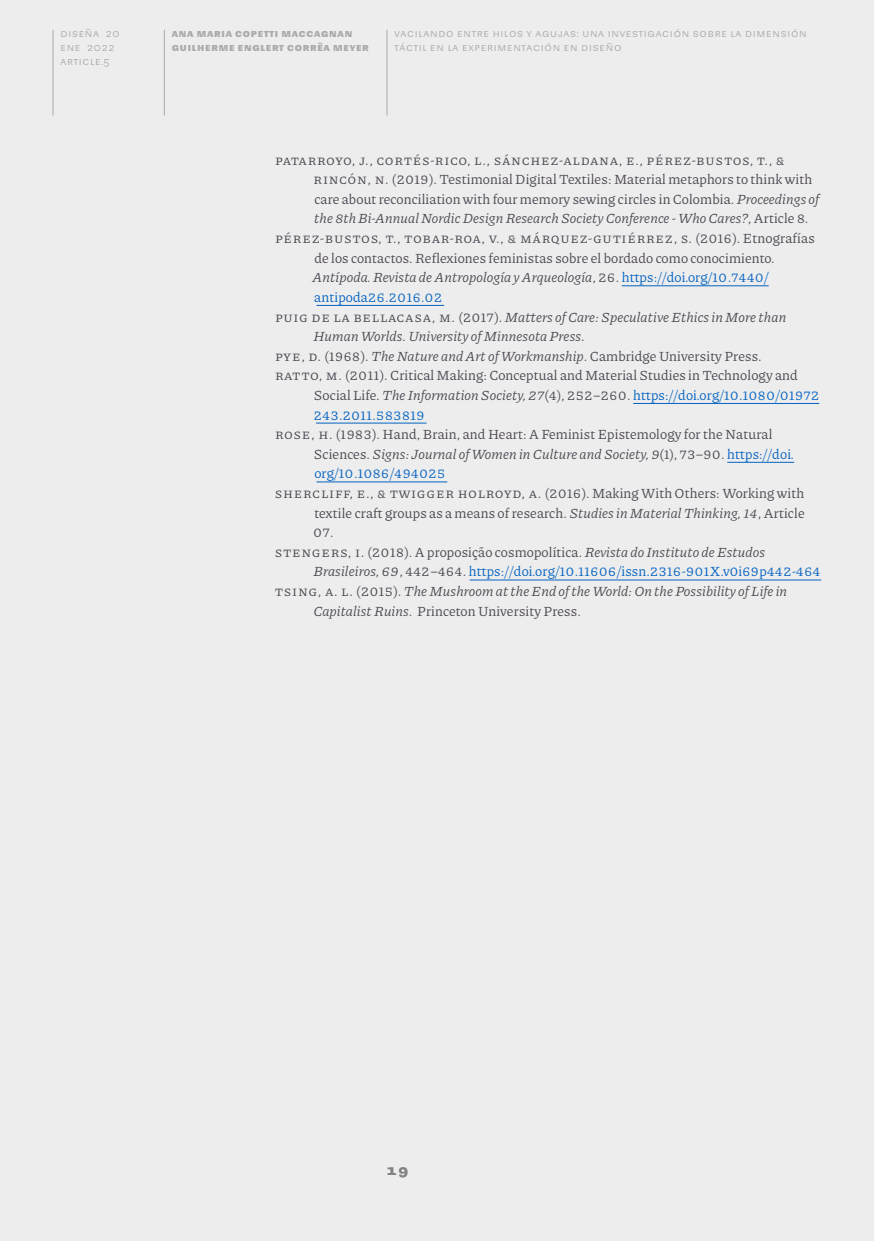
<style>
.page{position:relative;width:874px;height:1241px;background:#fff}
.page>*{position:absolute;margin:0;border:0;box-sizing:border-box;transform-origin:0 0}
.Referencias{font:14px/19.6px "Piazzolla";letter-spacing:.01em;color:#4c4651}
.Referencias-2{font:italic 14px/19.6px "Piazzolla";letter-spacing:.01em;color:#4c4651}
.Referencias-3{font:14px/19.6px "Piazzolla";letter-spacing:.01em;color:#0563c1}
.t1{font:700 14px "Sudamerican Grotesk";color:#828282}
.t2{font:10.5px/14px "Sudamerican Grotesk";letter-spacing:.07em;color:#ababab}
.t3{font:700 10.5px/14px "Sudamerican Grotesk";letter-spacing:.07em;color:#ababab}
.s1{font-style:italic}
.s2{color:#0563c1}
.s3{font-style:normal}
.s4{color:#4c4651}
.s5{font-style:italic;color:#4c4651}
</style>
<div class="page">
<div style="left:0;top:0;width:873px;height:1240px;background:#ededed"></div>
<hr style="left:52px;top:30px;width:1px;height:85px;background:#ababab">
<hr style="left:164px;top:30px;width:1px;height:85px;background:#ababab">
<hr style="left:386px;top:30px;width:1px;height:85px;background:#ababab">
<hr style="left:621px;top:285px;width:147px;height:1px;background:#0563c1">
<hr style="left:316px;top:305px;width:128px;height:1px;background:#0563c1">
<hr style="left:633px;top:403px;width:185px;height:1px;background:#0563c1">
<hr style="left:316px;top:423px;width:110px;height:1px;background:#0563c1">
<hr style="left:727px;top:462px;width:66px;height:1px;background:#0563c1">
<hr style="left:316px;top:481px;width:131px;height:1px;background:#0563c1">
<hr style="left:469px;top:579px;width:351px;height:1px;background:#0563c1">
<p class="t2" style="left:60px;top:26px;width:61px">Diseña 20 ene 2022 article.5</p>
<p class="t3" style="left:172px;top:26px;width:198px;text-indent:149px">gnan<br>Guilherme Englert Corrêa Meyer</p>
<p class="t2" style="left:394px;top:26px;width:413px">Vacilando entre hilos y agujas: una investigación sobre la dimensión táctil en la experimentación en diseño</p>
<p class="t3" style="left:172px;top:26px;width:129px">Ana Maria Copetti Macca</p>
<p class="Referencias" style="left:275px;top:149px;width:169px">Patarroyo, J., Cortés-Rico</p>
<p class="Referencias" style="left:313px;top:149px;width:507px;text-indent:153px">, L., Sánchez-Aldana, E., Pérez-Bustos, T., &amp;<br>Ri nc ón, N. (2019). Testimonial Digital Textiles: Material metaphors to think with care about reconciliation with four memory sewing circles in Colombia. <span class="s1">Proceedings of the 8th Bi-Annual Nordic Design Research Society Conference - Who Cares?</span>, Article 8.</p>
<p class="Referencias" style="left:275px;top:228px;width:139px">Pérez-Bustos, T., Tob</p>
<p class="Referencias" style="left:312px;top:228px;width:503px;text-indent:119px">ar-Roa, V., &amp; Márquez-Gutiérrez, S. (2016). Etnografías de los contactos. Reflexiones feministas sobre el bordado como conocimiento.<br><span class="s1">Antípoda. Revista de Antropología y Arqueología</span>, 26. <span class="s2">https://doi.org/10.7440/ antipoda26.2016.02</span></p>
<p class="Referencias-2" style="left:313px;top:306px;width:474px;text-indent:-38px"><span class="s3">Puig de la Bellac asa, M. (2017).</span> Matters of Care: Speculative Ethics in More than<br>Human Worlds. University of Minnesota Press<span class="s3">.</span></p>
<p class="Referencias" style="left:275px;top:345px;width:488px">Pye, D. (1968). <span class="s1">The Nature and Art of Workmanship</span>. Cambridge University Press.</p>
<p class="Referencias" style="left:314px;top:365px;width:506px;text-indent:-39px">Ratto, M. (2011). Critical Making: Conceptual and Material Studies in Technology and<br>Social Life. <span class="s1">The Information Society, 27</span>(4), 252–260. <span class="s2">https://doi.org/10.1080/01972<br>243.2011.583819</span></p>
<p class="Referencias" style="left:314px;top:424px;width:481px;text-indent:-39px">Ro se, H. (1983). Hand, Brain, and Heart: A Feminist Epistemology for the Natural<br>Sciences. <span class="s1">Signs: Journal of Women in Culture and Society, 9</span>(1), 73–90. <span class="s2">https://doi. org/10.1086/494025</span></p>
<p class="Referencias" style="left:313px;top:483px;width:492px;text-align:justify;text-indent:-39px">Sh erc liff, E ., &amp; Twigger Holroyd, A. (2016). Making With Others: Working with textile craft groups as a means of research. <span class="s1">Studies in Material Thinking, 14</span>, Article 07.</p>
<p class="Referencias-3" style="left:313px;top:541px;width:508px;text-indent:-38px"><span class="s4">S tengers, I. (2018). A proposição cosmopolítica.</span> <span class="s5">Revista do Instituto de Estudos<br>Brasileiros, 69</span><span class="s4">, 442–464.</span> https://doi.org/10.11606/issn.2316-901X.v0i69p442-464</p>
<p class="Referencias-2" style="left:313px;top:581px;width:475px;text-indent:-39px"><span class="s3">Tsing, A. L. (2015).</span> The Mushroom at the End of the World: On the Possibility of Life in<br>Capitalist Ruins<span class="s3">. Princeton University Press.</span></p>
<p class="t1" style="left:386px;top:1158px;width:24px">19</p>
</div>
